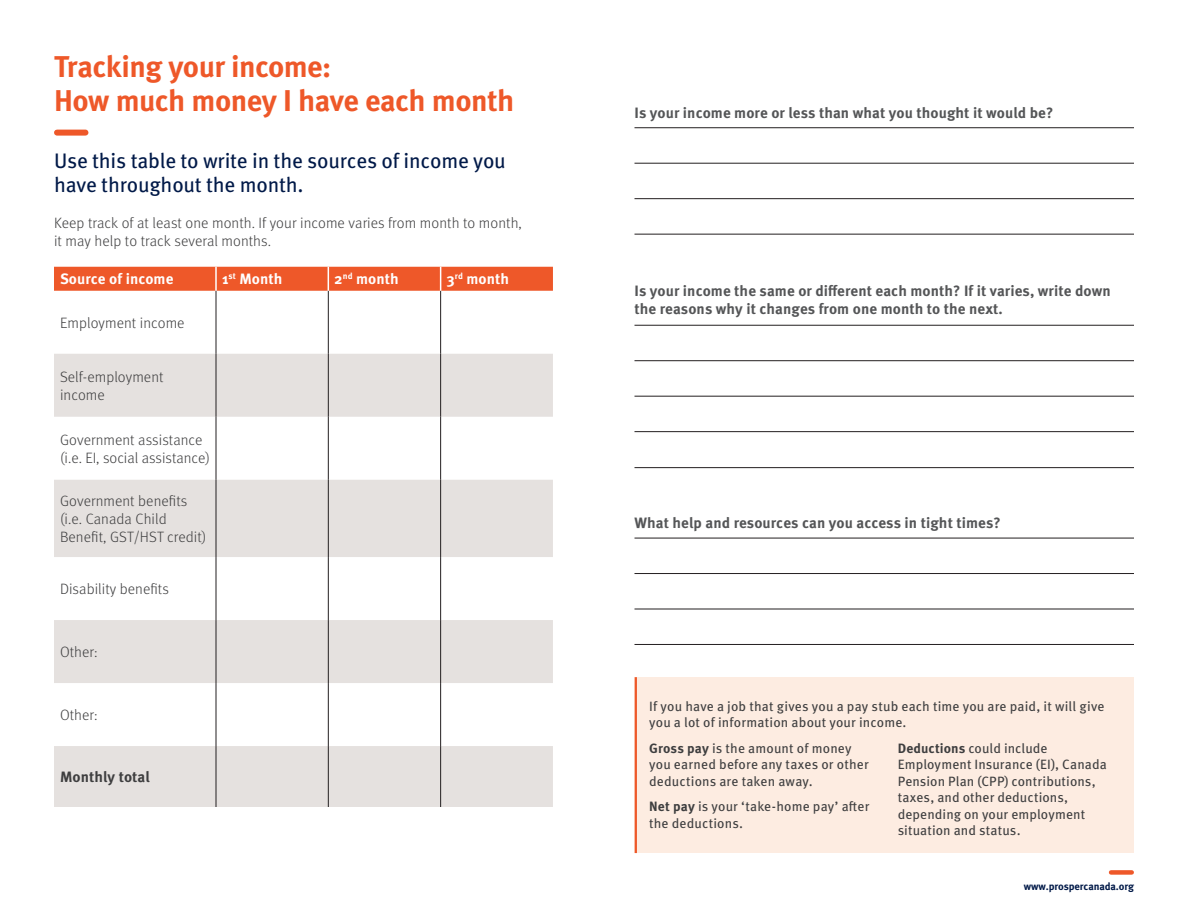
<style>
.page{position:relative;width:1188px;height:918px;background:#fff}
.page>*{position:absolute;margin:0;border:0;box-sizing:border-box;transform-origin:0 0}
.WORKSHEET_HEADLIN{font:700 30px/34.5px "Meta Pro";letter-spacing:-.02em;color:#ee5829}
.intro{font:21px/24px "Meta Pro";letter-spacing:-.01em;color:#001948}
.BODY{font:700 15px/18px "Meta Pro";letter-spacing:.005em;color:#545557}
.Body{font:300 15px/18px "Meta Pro";letter-spacing:.005em;color:#3e3e3f}
.intro-2{font:300 15px/18px "Meta Pro";letter-spacing:.005em;color:#3e3e3f}
.Body-2{font:700 15px "Meta Pro";letter-spacing:.005em;color:#fff}
.Body-3{font:700 15px "Meta Pro";letter-spacing:.005em;color:#3e3e3f}
.Body-4{font:13.5px/16.5px "Meta Pro";letter-spacing:.01em;color:#3e3e3f}
.t1{font:700 10.5px "Meta Pro";letter-spacing:-.01em;color:#001948}
.s1{font-weight:700}
</style>
<div class="page">
<div style="left:1111px;top:870px;width:21px;height:5px;background:#ee5829"></div>
<svg style="left:54px;top:354px;width:499px;height:453px;fill:#e5e1df"></svg>
<hr style="left:216px;top:291px;width:1px;height:63px;background:#231f20">
<hr style="left:328px;top:291px;width:1px;height:63px;background:#231f20">
<hr style="left:440px;top:291px;width:1px;height:63px;background:#231f20">
<hr style="left:216px;top:354px;width:1px;height:63px;background:#231f20">
<hr style="left:328px;top:354px;width:1px;height:63px;background:#231f20">
<hr style="left:440px;top:354px;width:1px;height:63px;background:#231f20">
<hr style="left:216px;top:417px;width:1px;height:63px;background:#231f20">
<hr style="left:328px;top:417px;width:1px;height:63px;background:#231f20">
<hr style="left:440px;top:417px;width:1px;height:63px;background:#231f20">
<hr style="left:216px;top:480px;width:1px;height:77px;background:#231f20">
<hr style="left:328px;top:480px;width:1px;height:77px;background:#231f20">
<hr style="left:440px;top:480px;width:1px;height:77px;background:#231f20">
<hr style="left:216px;top:557px;width:1px;height:63px;background:#231f20">
<hr style="left:328px;top:557px;width:1px;height:63px;background:#231f20">
<hr style="left:440px;top:557px;width:1px;height:63px;background:#231f20">
<hr style="left:216px;top:620px;width:1px;height:63px;background:#231f20">
<hr style="left:328px;top:620px;width:1px;height:63px;background:#231f20">
<hr style="left:440px;top:620px;width:1px;height:63px;background:#231f20">
<hr style="left:216px;top:683px;width:1px;height:63px;background:#231f20">
<hr style="left:328px;top:683px;width:1px;height:63px;background:#231f20">
<hr style="left:440px;top:683px;width:1px;height:63px;background:#231f20">
<div style="left:54px;top:267px;width:499px;height:24px;background:#ee5829"></div>
<hr style="left:216px;top:746px;width:1px;height:61px;background:#231f20">
<hr style="left:328px;top:746px;width:1px;height:61px;background:#231f20">
<hr style="left:440px;top:746px;width:1px;height:61px;background:#231f20">
<div style="left:57px;top:130px;width:29px;height:6px;background:#ee5829"></div>
<div style="left:635px;top:677px;width:499px;height:176px;background:#fdece1"></div>
<hr style="left:634px;top:127px;width:500px;height:1px;background:#231f20">
<hr style="left:634px;top:325px;width:500px;height:1px;background:#231f20">
<hr style="left:634px;top:538px;width:500px;height:1px;background:#231f20">
<hr style="left:634px;top:163px;width:500px;height:1px;background:#231f20">
<hr style="left:634px;top:360px;width:500px;height:1px;background:#231f20">
<hr style="left:634px;top:573px;width:500px;height:1px;background:#231f20">
<hr style="left:634px;top:198px;width:500px;height:1px;background:#231f20">
<hr style="left:634px;top:234px;width:500px;height:1px;background:#231f20">
<hr style="left:634px;top:396px;width:500px;height:1px;background:#231f20">
<hr style="left:634px;top:609px;width:500px;height:1px;background:#231f20">
<hr style="left:634px;top:431px;width:500px;height:1px;background:#231f20">
<hr style="left:634px;top:467px;width:500px;height:1px;background:#231f20">
<hr style="left:634px;top:644px;width:500px;height:1px;background:#231f20">
<hr style="left:635px;top:677px;width:2px;height:176px;background:#ee5829">
<p class="WORKSHEET_HEADLIN" style="left:54px;top:47px;width:462px">Tracking your income:<br>How much money I have each month</p>
<p class="intro" style="left:54px;top:147px;width:453px">Use this table to write in the sources of income you have throughout the month.</p>
<p class="intro-2" style="left:54px;top:213px;width:469px">Keep track of at least one month. If your income varies from month to month, it may help to track several months.</p>
<p class="Body-2" style="left:60px;top:267px;width:115px">Source of income</p>
<p class="Body-2" style="left:222px;top:267px;width:62px">1<sup>st</sup> Month</p>
<p class="Body-2" style="left:334px;top:267px;width:66px">2<sup>nd</sup> month</p>
<p class="Body-2" style="left:447px;top:267px;width:64px">3<sup>rd</sup> month</p>
<p class="Body" style="left:60px;top:313px;width:126px">Employment income</p>
<p class="Body" style="left:60px;top:367px;width:105px">Self-employment income</p>
<p class="Body" style="left:60px;top:430px;width:151px">Government assistance (i.e. EI, social assistance)</p>
<p class="Body" style="left:60px;top:491px;width:148px">Government benefits (i.e. Canada Child<br>Benefit, GST/HST credit)</p>
<p class="Body" style="left:60px;top:579px;width:110px">Disability benefits</p>
<p class="Body" style="left:60px;top:642px;width:39px">Other:</p>
<p class="Body" style="left:60px;top:705px;width:39px">Other:</p>
<p class="Body-3" style="left:60px;top:765px;width:91px">Monthly total</p>
<p class="BODY" style="left:634px;top:103px;width:420px">Is your income more or less than what you thought it would be?</p>
<p class="BODY" style="left:634px;top:281px;width:478px">Is your income the same or different each month? If it varies, write down the reasons why it changes from one month to the next.</p>
<p class="BODY" style="left:634px;top:513px;width:368px">What help and resources can you access in tight times?</p>
<p class="Body-4" style="left:649px;top:697px;width:457px">If you have a job that gives you a pay stub each time you are paid, it will give you a lot of information about your income.</p>
<p class="Body-4" style="left:649px;top:739px;width:221px"><span class="s1">Gross pay</span> is the amount of money you earned before any taxes or other deductions are taken away.</p>
<p class="Body-4" style="left:649px;top:797px;width:222px"><span class="s1">Net pay</span> is your ‘take-home pay’ after the deductions.</p>
<p class="Body-4" style="left:898px;top:739px;width:211px"><span class="s1">Deductions</span> could include<br>Employment Insurance (EI), Canada<br>Pension Plan (CPP) contributions, taxes, and other deductions, depending on your employment situation and status.</p>
<p class="t1" style="left:1024px;top:878px;width:112px">www.prospercanada.org</p>
</div>
